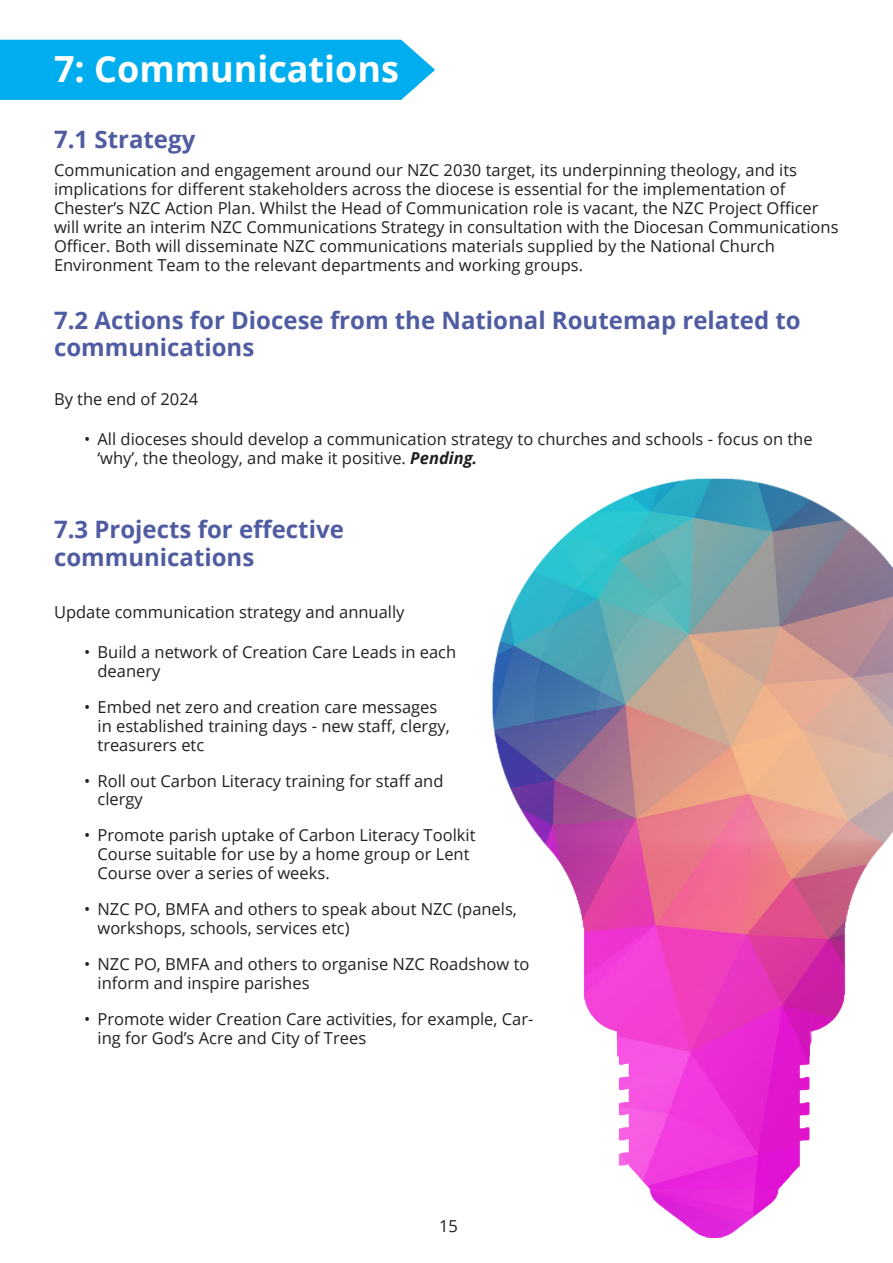
<style>
.page{position:relative;width:893px;height:1263px;background:#fff}
.page>*{position:absolute;margin:0;border:0;box-sizing:border-box;transform-origin:0 0}
.Heading_1{font:700 36px "Open Sans";color:#fff}
.Heading_2{font:700 24px/27.6px "Open Sans";color:#505ca1}
.t1{font:16.5px/18.9px "Open Sans";color:#231f20}
.s1{font-weight:700;font-style:italic}
</style>
<div class="page">
<div style="left:0;top:40px;width:435px;height:60px;background:#00aeef"></div>
<img style="left:492px;top:478px;width:401px;height:760px">
<p class="Heading_1" style="left:54px;top:43px;width:347px">7: Communications</p>
<p class="Heading_2" style="left:54px;top:125px;width:143px">7.1 Strategy</p>
<p class="t1" style="left:54px;top:160px;width:786px">Communication and engagement around our NZC 2030 target, its underpinning theology, and its implications for different stakeholders across the diocese is essential for the implementation of Chester’s NZC Action Plan. Whilst the Head of Communication role is vacant, the NZC Project Officer will write an interim NZC Communications Strategy in consultation with the Diocesan Communications Officer. Both will disseminate NZC communications materials supplied by the National Church Environment Team to the relevant departments and working groups.</p>
<p class="Heading_2" style="left:54px;top:305px;width:748px">7.2 Actions for Diocese from the National Routemap related to communications</p>
<p class="t1" style="left:54px;top:389px;width:146px">By the end of 2024</p>
<p class="t1" style="left:98px;top:429px;width:717px;text-indent:-14px">• All dioceses should develop a communication strategy to churches and schools - focus on the ‘why’, the theology, and make it positive. <span class="s1">Pending.</span></p>
<p class="Heading_2" style="left:54px;top:515px;width:291px">7.3 Projects for effective communications</p>
<p class="t1" style="left:54px;top:602px;width:352px">Update communication strategy and annually</p>
<p class="t1" style="left:98px;top:642px;width:360px;text-indent:-14px">• Build a network of Creation Care Leads in each deanery</p>
<p class="t1" style="left:98px;top:697px;width:354px;text-indent:-14px">• Embed net zero and creation care messages in established training days - new staff, clergy, treasurers etc</p>
<p class="t1" style="left:98px;top:771px;width:348px;text-indent:-14px">• Roll out Carbon Literacy training for staff and clergy</p>
<p class="t1" style="left:98px;top:825px;width:379px;text-indent:-14px">• Promote parish uptake of Carbon Literacy Toolkit<br>Course suitable for use by a home group or Lent<br>Course over a series of weeks.</p>
<p class="t1" style="left:98px;top:899px;width:421px;text-indent:-14px">• NZC PO, BMFA and others to speak about NZC (panels, workshops, schools, services etc)</p>
<p class="t1" style="left:98px;top:954px;width:433px;text-indent:-14px">• NZC PO, BMFA and others to organise NZC Roadshow to inform and inspire parishes</p>
<p class="t1" style="left:98px;top:1009px;width:437px;text-indent:-14px">• Promote wider Creation Care activities, for example, Car&shy;ing for God’s Acre and City of Trees</p>
<p class="t1" style="left:439px;top:1216px;width:20px">15</p>
</div>
